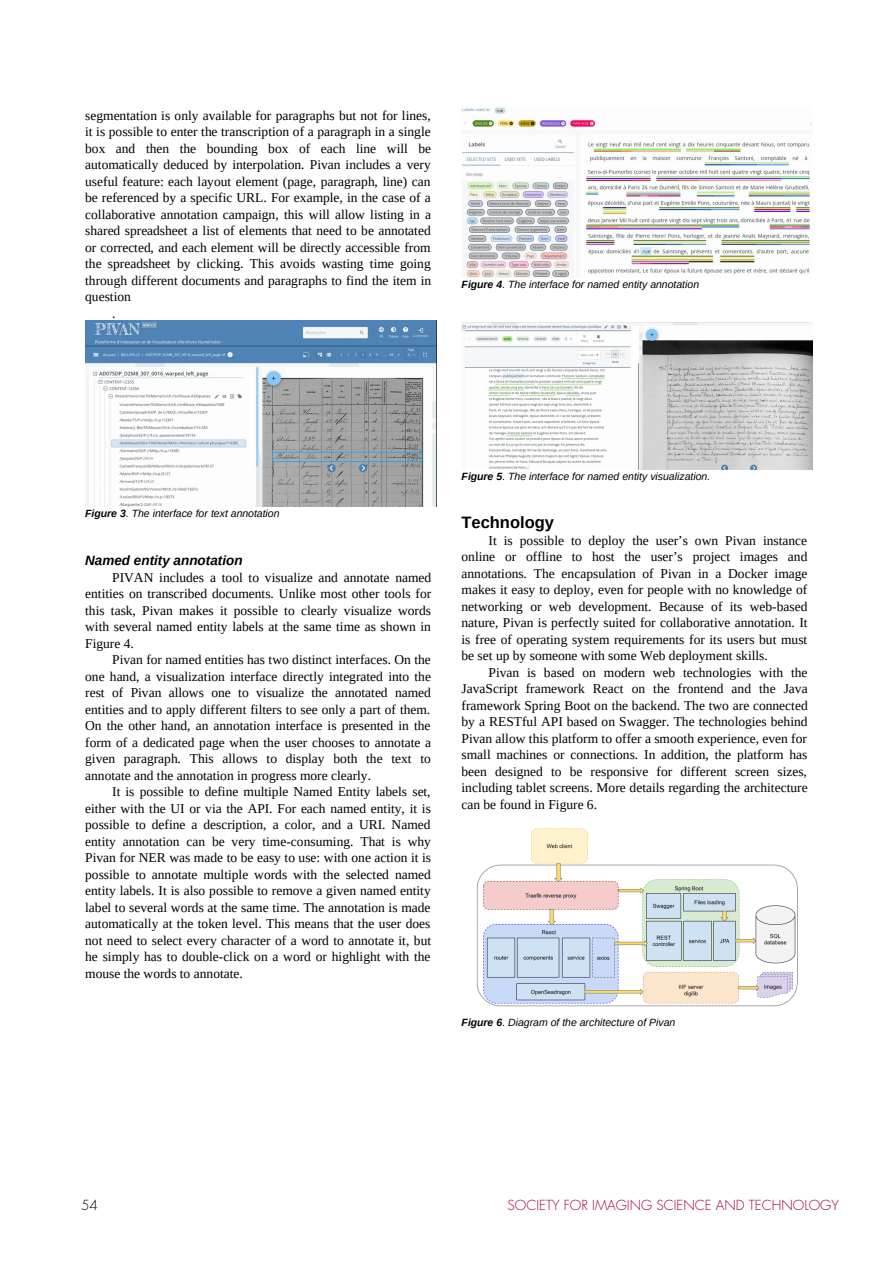
<style>
.page{position:relative;width:893px;height:1263px;background:#fff}
.page>*{position:absolute;margin:0;border:0;box-sizing:border-box;transform-origin:0 0}
.t1{font:700 16.5px "Liberation Sans";color:#000}
.t2{font:13.5px "Liberation Serif";color:#000}
.t3{font:300 13.5px "Futura Std";color:#a60033}
.t4{font:italic 700 13.5px "Liberation Sans";color:#000}
.t5{font:300 13.5px "Futura Std";color:#000}
.t6{font:italic 10.5px "Liberation Sans";color:#000}
.s1{font-weight:700}
</style>
<div class="page">
<img style="left:85px;top:321px;width:351px;height:186px">
<img style="left:461px;top:107px;width:351px;height:170px">
<img style="left:461px;top:323px;width:351px;height:147px">
<img style="left:476px;top:828px;width:322px;height:179px">
<p class="t2" style="left:85px;top:111px;width:347px">segmentation is only available for paragraphs but not for lines,</p>
<p class="t2" style="left:85px;top:127px;width:347px">it is possible to enter the transcription of a paragraph in a single</p>
<p class="t2" style="left:85px;top:144px;width:347px">box and then the bounding box of each line will be</p>
<p class="t2" style="left:85px;top:160px;width:347px">automatically deduced by interpolation. Pivan includes a very</p>
<p class="t2" style="left:85px;top:177px;width:347px">useful feature: each layout element (page, paragraph, line) can</p>
<p class="t2" style="left:85px;top:193px;width:347px">be referenced by a specific URL. For example, in the case of a</p>
<p class="t2" style="left:85px;top:210px;width:347px">collaborative annotation campaign, this will allow listing in a</p>
<p class="t2" style="left:85px;top:226px;width:347px">shared spreadsheet a list of elements that need to be annotated</p>
<p class="t2" style="left:85px;top:243px;width:347px">or corrected, and each element will be directly accessible from</p>
<p class="t2" style="left:85px;top:259px;width:347px">the spreadsheet by clicking. This avoids wasting time going</p>
<p class="t2" style="left:85px;top:276px;width:348px">through different documents and paragraphs to find the item in</p>
<p class="t2" style="left:85px;top:292px;width:47px">question</p>
<p class="t2" style="left:112px;top:309px;width:5px">.</p>
<p class="t6" style="left:462px;top:277px;width:239px"><span class="s1">Figure 4</span>. The interface for named entity annotation</p>
<p class="t6" style="left:85px;top:507px;width:196px"><span class="s1">Figure 3</span>. The interface for text annotation</p>
<p class="t4" style="left:85px;top:551px;width:159px">Named entity annotation</p>
<p class="t2" style="left:112px;top:573px;width:321px">PIVAN includes a tool to visualize and annotate named</p>
<p class="t2" style="left:85px;top:589px;width:348px">entities on transcribed documents. Unlike most other tools for</p>
<p class="t2" style="left:85px;top:606px;width:347px">this task, Pivan makes it possible to clearly visualize words</p>
<p class="t2" style="left:85px;top:622px;width:347px">with several named entity labels at the same time as shown in</p>
<p class="t2" style="left:85px;top:639px;width:50px">Figure 4.</p>
<p class="t2" style="left:112px;top:655px;width:320px">Pivan for named entities has two distinct interfaces. On the</p>
<p class="t2" style="left:85px;top:672px;width:347px">one hand, a visualization interface directly integrated into the</p>
<p class="t2" style="left:85px;top:688px;width:347px">rest of Pivan allows one to visualize the annotated named</p>
<p class="t2" style="left:85px;top:705px;width:347px">entities and to apply different filters to see only a part of them.</p>
<p class="t2" style="left:85px;top:721px;width:347px">On the other hand, an annotation interface is presented in the</p>
<p class="t2" style="left:85px;top:738px;width:348px">form of a dedicated page when the user chooses to annotate a</p>
<p class="t2" style="left:85px;top:754px;width:347px">given paragraph. This allows to display both the text to</p>
<p class="t2" style="left:85px;top:771px;width:287px">annotate and the annotation in progress more clearly.</p>
<p class="t2" style="left:112px;top:787px;width:320px">It is possible to define multiple Named Entity labels set,</p>
<p class="t2" style="left:85px;top:804px;width:347px">either with the UI or via the API. For each named entity, it is</p>
<p class="t2" style="left:85px;top:820px;width:347px">possible to define a description, a color, and a URI. Named</p>
<p class="t2" style="left:85px;top:837px;width:347px">entity annotation can be very time-consuming. That is why</p>
<p class="t2" style="left:85px;top:853px;width:347px">Pivan for NER was made to be easy to use: with one action it is</p>
<p class="t2" style="left:85px;top:870px;width:347px">possible to annotate multiple words with the selected named</p>
<p class="t2" style="left:85px;top:886px;width:347px">entity labels. It is also possible to remove a given named entity</p>
<p class="t2" style="left:85px;top:903px;width:347px">label to several words at the same time. The annotation is made</p>
<p class="t2" style="left:85px;top:919px;width:347px">automatically at the token level. This means that the user does</p>
<p class="t2" style="left:85px;top:936px;width:347px">not need to select every character of a word to annotate it, but</p>
<p class="t2" style="left:85px;top:952px;width:347px">he simply has to double-click on a word or highlight with the</p>
<p class="t2" style="left:85px;top:969px;width:159px">mouse the words to annotate.</p>
<p class="t6" style="left:462px;top:469px;width:250px"><span class="s1">Figure 5</span>. The interface for named entity visualization.</p>
<p class="t1" style="left:462px;top:513px;width:94px">Technology</p>
<p class="t2" style="left:489px;top:536px;width:320px">It is possible to deploy the user’s own Pivan instance</p>
<p class="t2" style="left:462px;top:552px;width:347px">online or offline to host the user’s project images and</p>
<p class="t2" style="left:462px;top:569px;width:347px">annotations. The encapsulation of Pivan in a Docker image</p>
<p class="t2" style="left:462px;top:585px;width:347px">makes it easy to deploy, even for people with no knowledge of</p>
<p class="t2" style="left:462px;top:602px;width:347px">networking or web development. Because of its web-based</p>
<p class="t2" style="left:462px;top:618px;width:348px">nature, Pivan is perfectly suited for collaborative annotation. It</p>
<p class="t2" style="left:462px;top:635px;width:347px">is free of operating system requirements for its users but must</p>
<p class="t2" style="left:462px;top:651px;width:308px">be set up by someone with some Web deployment skills.</p>
<p class="t2" style="left:489px;top:668px;width:320px">Pivan is based on modern web technologies with the</p>
<p class="t2" style="left:462px;top:684px;width:348px">JavaScript framework React on the frontend and the Java</p>
<p class="t2" style="left:462px;top:701px;width:348px">framework Spring Boot on the backend. The two are connected</p>
<p class="t2" style="left:462px;top:717px;width:348px">by a RESTful API based on Swagger. The technologies behind</p>
<p class="t2" style="left:462px;top:734px;width:347px">Pivan allow this platform to offer a smooth experience, even for</p>
<p class="t2" style="left:462px;top:750px;width:347px">small machines or connections. In addition, the platform has</p>
<p class="t2" style="left:462px;top:767px;width:347px">been designed to be responsive for different screen sizes,</p>
<p class="t2" style="left:462px;top:783px;width:348px">including tablet screens. More details regarding the architecture</p>
<p class="t2" style="left:462px;top:800px;width:137px">can be found in Figure 6.</p>
<p class="t6" style="left:462px;top:1015px;width:215px"><span class="s1">Figure 6</span>. Diagram of the architecture of Pivan</p>
<p class="t5" style="left:81px;top:1197px;width:18px">54</p>
<p class="t3" style="left:508px;top:1197px;width:333px">SOCIETY FOR IMAGING SCIENCE AND TECHNOLOGY</p>
</div>
